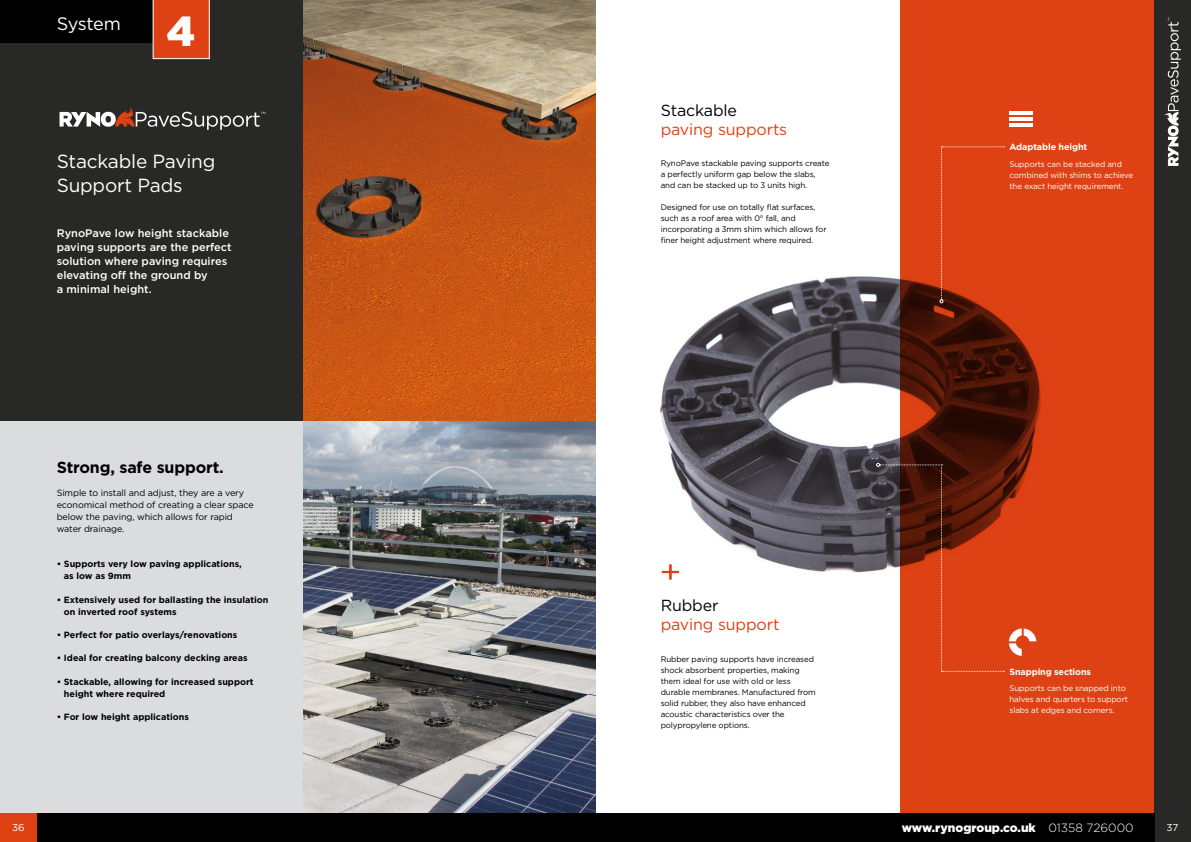
<style>
.page{position:relative;width:1191px;height:842px;background:#fff}
.page>*{position:absolute;margin:0;border:0;box-sizing:border-box;transform-origin:0 0}
.t1{font:900 41.9px "Gotham";color:#fff}
.t2{font:19px/24px "Gotham";letter-spacing:-.01em;color:#fff}
.t3{font:18px "Gotham";letter-spacing:-.025em;color:#fff}
.t4{font:16px "Gotham";letter-spacing:-.01em;color:#de4114}
.t5{font:700 16px "Gotham";letter-spacing:-.01em;color:#000}
.t6{font:16px "Gotham";letter-spacing:-.01em;color:#000}
.t7{font:900 12px "Gotham";color:#fff}
.t8{font:500 11px/14px "Gotham";color:#fff}
.t9{font:10px "Gotham";color:#fff}
.t10{font:700 9px/12px "Gotham";color:#000}
.t11{font:9px/12px "Gotham";letter-spacing:-.01em;color:#000}
.t12{font:700 9px "Gotham";letter-spacing:-.015em;color:#fff}
.t13{font:8px/11px "Gotham";letter-spacing:-.015em;color:#000}
.t14{font:8px/11px "Gotham";letter-spacing:-.015em;color:#fff}
.s1{font-weight:300}
</style>
<div class="page">
<div style="left:900px;top:0;width:262px;height:842px;background:#de4114"></div>
<img style="left:660px;top:276px;width:381px;height:297px">
<div style="left:0;top:44px;width:349px;height:377px;background:#282827"></div>
<div style="left:153px;top:0;width:196px;height:67px;background:#282827"></div>
<div style="left:1154px;top:0;width:37px;height:842px;background:#282827"></div>
<div style="left:0;top:0;width:153px;height:43px;background:#000"></div>
<div style="left:0;top:421px;width:397px;height:421px;background:#dbdcde"></div>
<img style="left:303px;top:0;width:292px;height:814px">
<div style="left:34px;top:814px;width:1120px;height:28px;background:#000"></div>
<div style="left:0;top:814px;width:37px;height:28px;background:#de4114"></div>
<div style="left:153px;top:0;width:57px;height:59px;background:#de4114"></div>
<svg style="left:662px;top:564px;width:17px;height:16px"></svg>
<svg style="left:939px;top:146px;width:65px;height:157px"></svg>
<hr style="left:1009px;top:123px;width:24px;height:4px;background:#fff">
<hr style="left:1009px;top:117px;width:24px;height:4px;background:#fff">
<hr style="left:1009px;top:112px;width:24px;height:3px;background:#fff">
<svg style="left:1164px;top:18px;width:16px;height:148px"></svg>
<svg style="left:60px;top:107px;width:205px;height:23px"></svg>
<svg style="left:876px;top:463px;width:164px;height:209px"></svg>
<hr style="left:1021px;top:624px;width:2px;height:39px;background:#de4114">
<hr style="left:1002px;top:641px;width:39px;height:2px;background:#de4114">
<h3 class="t3" style="left:57px;top:12px;width:66px">System</h3>
<h1 class="t1" style="left:166px;top:2px;width:30px">4</h1>
<h2 class="t2" style="left:57px;top:149px;width:160px">Stackable Paving<br>Support Pads</h2>
<h3 class="t8" style="left:57px;top:226px;width:176px">RynoPave low height stackable paving supports are the perfect solution where paving requires elevating off the ground by<br>a minimal height.</h3>
<h3 class="t5" style="left:57px;top:456px;width:169px">Strong, safe support.</h3>
<p class="t11" style="left:57px;top:486px;width:199px">Simple to install and adjust, they are a very economical method of creating a clear space below the paving, which allows for rapid water drainage.</p>
<p class="t10" style="left:64px;top:558px;width:179px;text-indent:-7px">• Supports very low paving applications, as low as 9mm</p>
<p class="t10" style="left:64px;top:593px;width:206px;text-indent:-7px">• Extensively used for ballasting the insulation on inverted roof systems</p>
<p class="t10" style="left:57px;top:629px;width:182px">• Perfect for patio overlays/renovations</p>
<p class="t10" style="left:57px;top:652px;width:192px">• Ideal for creating balcony decking areas</p>
<p class="t10" style="left:64px;top:675px;width:191px;text-indent:-7px">• Stackable, allowing for increased support height where required</p>
<p class="t10" style="left:57px;top:711px;width:134px">• For low height applications</p>
<h3 class="t6" style="left:660px;top:100px;width:78px">Stackable</h3>
<h3 class="t4" style="left:660px;top:119px;width:128px">paving supports</h3>
<p class="t13" style="left:660px;top:157px;width:170px">RynoPave stackable paving supports create a perfectly uniform gap below the slabs, and can be stacked up to 3 units high.</p>
<p class="t13" style="left:660px;top:201px;width:167px">Designed for use on totally flat surfaces, such as a roof area with 0° fall, and incorporating a 3mm shim which allows for finer height adjustment where required.</p>
<h3 class="t6" style="left:660px;top:595px;width:59px">Rubber</h3>
<h3 class="t4" style="left:660px;top:614px;width:120px">paving support</h3>
<p class="t13" style="left:660px;top:654px;width:157px">Rubber paving supports have increased shock absorbent properties, making them ideal for use with old or less durable membranes. Manufactured from solid rubber, they also have enhanced acoustic characteristics over the polypropylene options.</p>
<p class="t12" style="left:1009px;top:141px;width:79px">Adaptable height</p>
<p class="t14" style="left:1009px;top:159px;width:125px">Supports can be stacked and combined with shims to achieve the exact height requirement.</p>
<p class="t12" style="left:1009px;top:666px;width:83px">Snapping sections</p>
<p class="t14" style="left:1009px;top:683px;width:120px">Supports can be snapped into halves and quarters to support slabs at edges and corners.</p>
<h3 class="t7" style="left:901px;top:819px;width:233px">www.rynogroup.co.uk <span class="s1">01358 726000</span></h3>
<p class="t9" style="left:12px;top:821px;width:14px">36</p>
<p class="t9" style="left:1166px;top:821px;width:13px">37</p>
</div>
